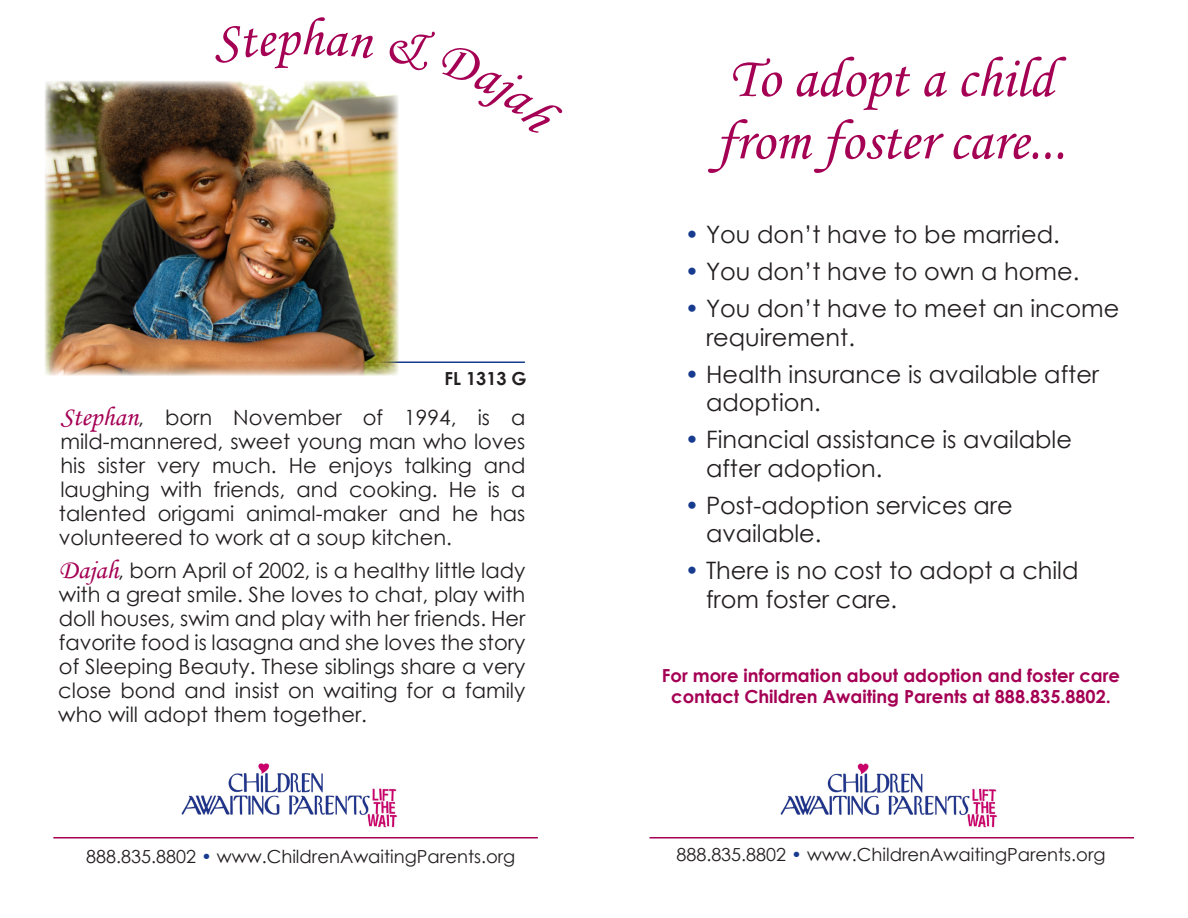
<style>
.page{position:relative;width:1188px;height:918px;background:#fff}
.page>*{position:absolute;margin:0;border:0;box-sizing:border-box;transform-origin:0 0}
.t1{font:57px/62.6px "Monotype Corsiva";color:#a50154}
.t2{font:24px/28.5px "Century Gothic";color:#231f20}
.t3{font:21px/24px "Century Gothic";color:#231f20;text-align:justify}
.t4{font:700 18px/21px "Century Gothic";color:#a50154;text-align:center}
.t5{font:18px "Century Gothic";color:#231f20}
.t6{font:700 18px "Century Gothic";color:#231f20}
.s1{font-family:"Monotype Corsiva";font-size:27px;color:#a50154}
.s2{color:#173b8e}
</style>
<div class="page">
<hr style="left:148px;top:362px;width:377px;height:1px;background:#173b8e">
<img style="left:181px;top:763px;width:216px;height:65px">
<hr style="left:53px;top:837px;width:485px;height:1px;background:#a50154">
<img style="left:45px;top:81px;width:353px;height:295px">
<img style="left:780px;top:763px;width:217px;height:65px">
<hr style="left:650px;top:837px;width:484px;height:1px;background:#a50154">
<svg style="left:387px;top:81px;width:12px;height:55px"></svg>
<p class="t6" style="left:445px;top:365px;width:84px">FL 1313 G</p>
<p class="t3" style="left:59px;top:405px;width:468px"><span class="s1">Stephan</span>, born November of 1994, is a mild-mannered, sweet young man who loves his sister very much. He enjoys talking and laughing with friends, and cooking. He is a talented origami animal-maker and he has volunteered to work at a soup kitchen.</p>
<p class="t3" style="left:58px;top:558px;width:469px"><span class="s1">Dajah</span>, born April of 2002, is a healthy little lady with a great smile. She loves to chat, play with doll houses, swim and play with her friends. Her favorite food is lasagna and she loves the story of Sleeping Beauty. These siblings share a very close bond and insist on waiting for a family who will adopt them together.</p>
<p class="t5" style="left:86px;top:843px;width:431px">888.835.8802 <span class="s2">•</span> www.ChildrenAwaitingParents.org</p>
<h1 class="t1" style="left:716px;top:47px;width:351px">To adopt a child from foster care...</h1>
<p class="t2" style="left:685px;top:220px;width:376px"><span class="s2">•</span> You don’t have to be married.</p>
<p class="t2" style="left:685px;top:257px;width:396px"><span class="s2">•</span> You don’t have to own a home.</p>
<p class="t2" style="left:706px;top:294px;width:415px;text-indent:-21px"><span class="s2">•</span> You don’t have to meet an income requirement.</p>
<p class="t2" style="left:706px;top:360px;width:395px;text-indent:-21px"><span class="s2">•</span> Health insurance is available after adoption.</p>
<p class="t2" style="left:706px;top:425px;width:367px;text-indent:-21px"><span class="s2">•</span> Financial assistance is available after adoption.</p>
<p class="t2" style="left:706px;top:491px;width:308px;text-indent:-21px"><span class="s2">•</span> Post-adoption services are available.</p>
<p class="t2" style="left:706px;top:556px;width:374px;text-indent:-21px"><span class="s2">•</span> There is no cost to adopt a child from foster care.</p>
<p class="t4" style="left:662px;top:664px;width:460px">For more information about adoption and foster care contact Children Awaiting Parents at 888.835.8802.</p>
<p class="t5" style="left:676px;top:842px;width:431px">888.835.8802 <span class="s2">•</span> www.ChildrenAwaitingParents.org</p>
</div>
